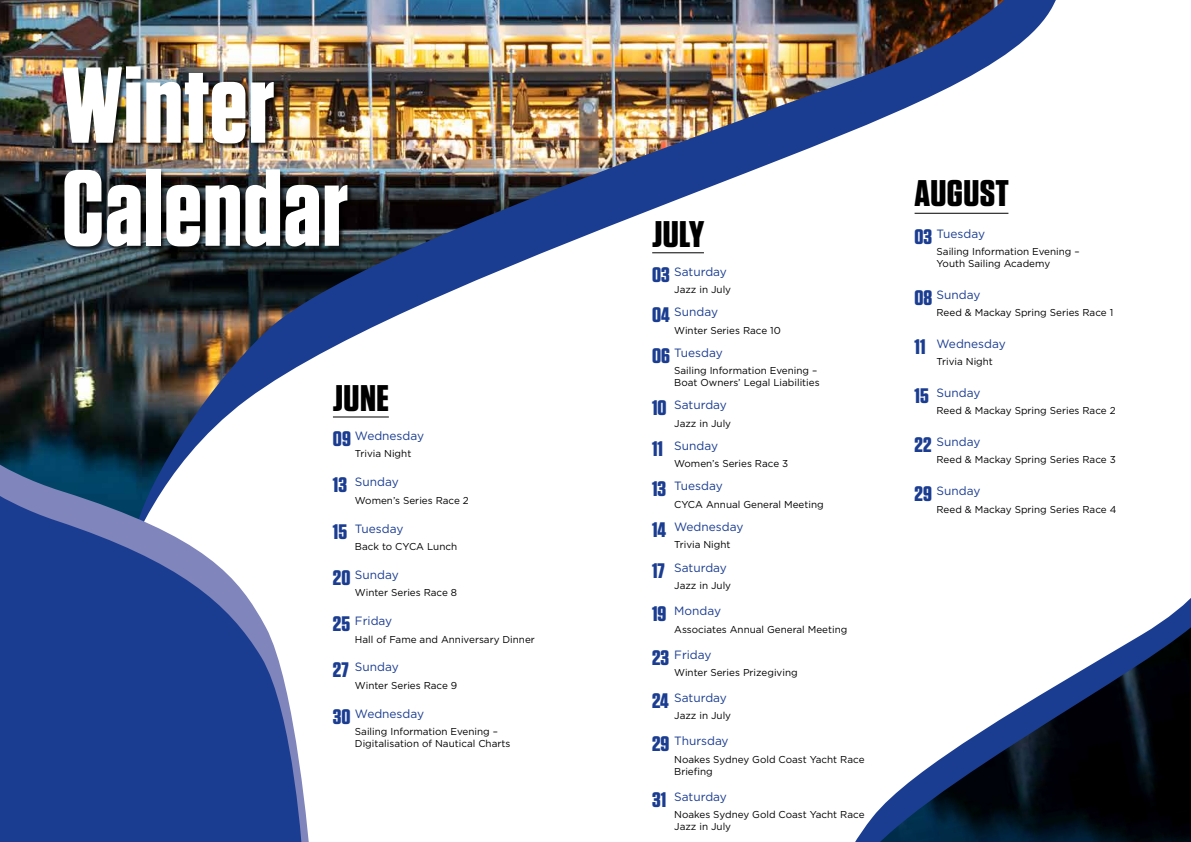
<style>
.page{position:relative;width:1191px;height:842px;background:#fff}
.page>*{position:absolute;margin:0;border:0;box-sizing:border-box;transform-origin:0 0}
.t1{font:700 107.6px/103px "Tungsten";letter-spacing:.01em;color:#fff}
.t2{font:700 37px "Tungsten";letter-spacing:.01em;color:#000;scale:1.1 1}
.t3{font:12px "Gotham";color:#1b3d91}
.t4{font:10px/11.8px "Gotham";color:#000}
.s1{font-family:"Tungsten";font-weight:700;font-size:21px}
</style>
<div class="page">
<img style="left:0;top:0;width:130px;height:361px">
<div style="left:63px;top:66px;width:290px;height:186px;background:#000;opacity:.75"></div>
<img style="left:130px;top:0;width:926px;height:417px">
<svg style="left:855px;top:598px;width:336px;height:244px"></svg>
<img style="left:0;top:361px;width:310px;height:481px">
<svg style="left:0;top:391px;width:303px;height:451px;fill:#1b3d91"></svg>
<hr style="left:333px;top:417px;width:56px;height:1px;background:#000">
<hr style="left:652px;top:253px;width:52px;height:1px;background:#000">
<hr style="left:914px;top:213px;width:94px;height:1px;background:#000">
<h1 class="t1" style="left:62px;top:57px;width:288px">Winter<br>Calendar</h1>
<h2 class="t2" style="left:333px;top:378px;width:52px">JUNE</h2>
<p class="t3" style="left:333px;top:429px;width:93px"><span class="s1">09</span> Wednesday</p>
<p class="t4" style="left:355px;top:448px;width:58px">Trivia Night</p>
<p class="t3" style="left:333px;top:475px;width:67px"><span class="s1">13</span> Sunday</p>
<p class="t4" style="left:355px;top:494px;width:115px">Women’s Series Race 2</p>
<p class="t3" style="left:333px;top:522px;width:72px"><span class="s1">15</span> Tuesday</p>
<p class="t4" style="left:355px;top:540px;width:104px">Back to CYCA Lunch</p>
<p class="t3" style="left:333px;top:568px;width:67px"><span class="s1">20</span> Sunday</p>
<p class="t4" style="left:355px;top:587px;width:104px">Winter Series Race 8</p>
<p class="t3" style="left:333px;top:614px;width:61px"><span class="s1">25</span> Friday</p>
<p class="t4" style="left:355px;top:633px;width:181px">Hall of Fame and Anniversary Dinner</p>
<p class="t3" style="left:333px;top:660px;width:67px"><span class="s1">27</span> Sunday</p>
<p class="t4" style="left:355px;top:679px;width:104px">Winter Series Race 9</p>
<p class="t3" style="left:333px;top:707px;width:93px"><span class="s1">30</span> Wednesday</p>
<p class="t4" style="left:355px;top:725px;width:157px">Sailing Information Evening –<br>Digitalisation of Nautical Charts</p>
<h2 class="t2" style="left:652px;top:214px;width:49px">JULY</h2>
<p class="t3" style="left:652px;top:265px;width:76px"><span class="s1">03</span> Saturday</p>
<p class="t4" style="left:674px;top:283px;width:58px">Jazz in July</p>
<p class="t3" style="left:652px;top:305px;width:67px"><span class="s1">04</span> Sunday</p>
<p class="t4" style="left:674px;top:324px;width:108px">Winter Series Race 10</p>
<p class="t3" style="left:652px;top:346px;width:72px"><span class="s1">06</span> Tuesday</p>
<p class="t4" style="left:674px;top:365px;width:147px">Sailing Information Evening –<br>Boat Owners’ Legal Liabilities</p>
<p class="t3" style="left:652px;top:398px;width:76px"><span class="s1">10</span> Saturday</p>
<p class="t4" style="left:674px;top:417px;width:58px">Jazz in July</p>
<p class="t3" style="left:652px;top:439px;width:67px"><span class="s1">11</span> Sunday</p>
<p class="t4" style="left:674px;top:458px;width:116px">Women’s Series Race 3</p>
<p class="t3" style="left:652px;top:479px;width:72px"><span class="s1">13</span> Tuesday</p>
<p class="t4" style="left:674px;top:498px;width:151px">CYCA Annual General Meeting</p>
<p class="t3" style="left:652px;top:520px;width:93px"><span class="s1">14</span> Wednesday</p>
<p class="t4" style="left:674px;top:539px;width:58px">Trivia Night</p>
<p class="t3" style="left:652px;top:561px;width:76px"><span class="s1">17</span> Saturday</p>
<p class="t4" style="left:674px;top:579px;width:58px">Jazz in July</p>
<p class="t3" style="left:652px;top:604px;width:70px"><span class="s1">19</span> Monday</p>
<p class="t4" style="left:674px;top:623px;width:175px">Associates Annual General Meeting</p>
<p class="t3" style="left:652px;top:648px;width:61px"><span class="s1">23</span> Friday</p>
<p class="t4" style="left:674px;top:666px;width:125px">Winter Series Prizegiving</p>
<p class="t3" style="left:652px;top:691px;width:76px"><span class="s1">24</span> Saturday</p>
<p class="t4" style="left:674px;top:710px;width:58px">Jazz in July</p>
<p class="t3" style="left:652px;top:734px;width:78px"><span class="s1">29</span> Thursday</p>
<p class="t4" style="left:674px;top:753px;width:192px">Noakes Sydney Gold Coast Yacht Race<br>Briefing</p>
<p class="t3" style="left:652px;top:790px;width:76px"><span class="s1">31</span> Saturday</p>
<p class="t4" style="left:674px;top:808px;width:192px">Noakes Sydney Gold Coast Yacht Race<br>Jazz in July</p>
<h2 class="t2" style="left:914px;top:173px;width:87px">AUGUST</h2>
<p class="t3" style="left:914px;top:227px;width:72px"><span class="s1">03</span> Tuesday</p>
<p class="t4" style="left:936px;top:246px;width:145px">Sailing Information Evening –<br>Youth Sailing Academy</p>
<p class="t3" style="left:914px;top:288px;width:67px"><span class="s1">08</span> Sunday</p>
<p class="t4" style="left:936px;top:306px;width:178px">Reed &amp; Mackay Spring Series Race 1</p>
<p class="t3" style="left:914px;top:337px;width:93px"><span class="s1">11</span> Wednesday</p>
<p class="t4" style="left:936px;top:356px;width:58px">Trivia Night</p>
<p class="t3" style="left:914px;top:386px;width:67px"><span class="s1">15</span> Sunday</p>
<p class="t4" style="left:936px;top:405px;width:180px">Reed &amp; Mackay Spring Series Race 2</p>
<p class="t3" style="left:914px;top:435px;width:67px"><span class="s1">22</span> Sunday</p>
<p class="t4" style="left:936px;top:454px;width:181px">Reed &amp; Mackay Spring Series Race 3</p>
<p class="t3" style="left:914px;top:484px;width:67px"><span class="s1">29</span> Sunday</p>
<p class="t4" style="left:936px;top:503px;width:181px">Reed &amp; Mackay Spring Series Race 4</p>
</div>
